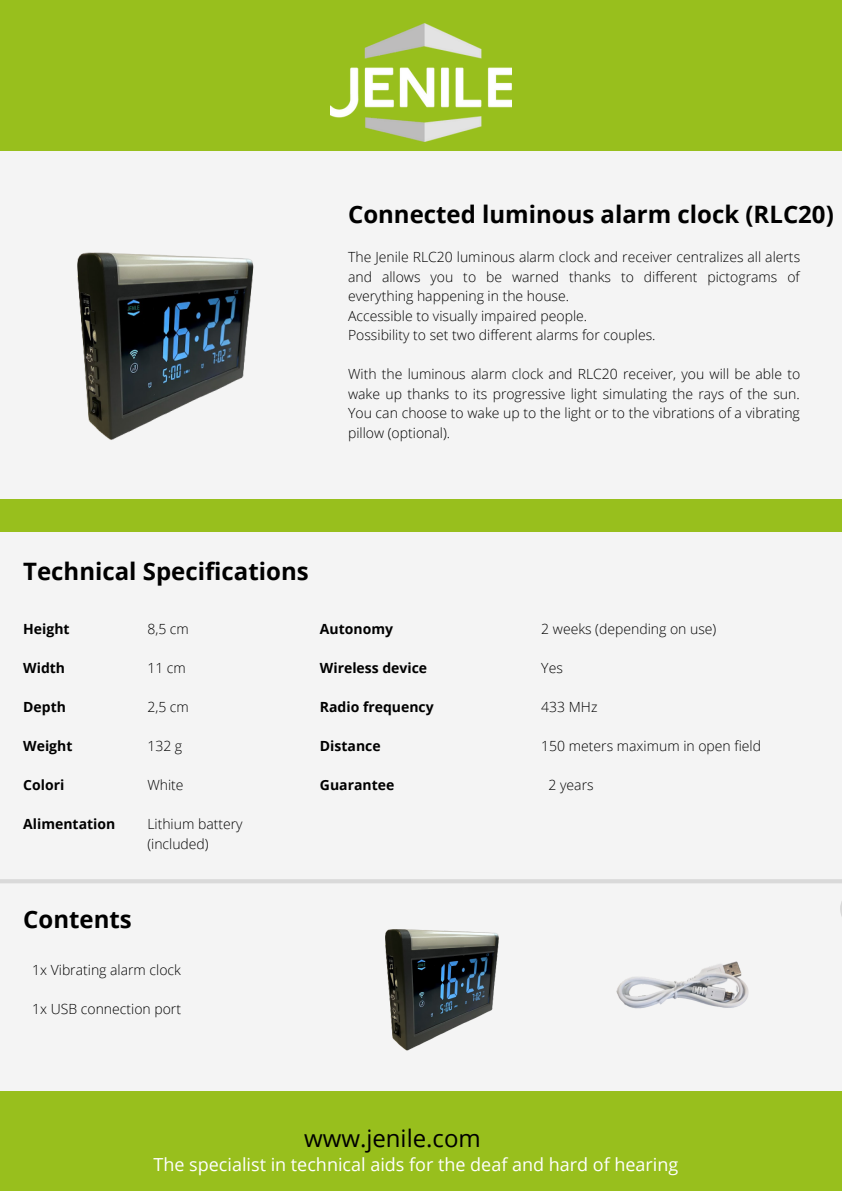
<style>
.page{position:relative;width:842px;height:1191px;background:#fff}
.page>*{position:absolute;margin:0;border:0;box-sizing:border-box;transform-origin:0 0}
.t1{font:700 24px "Open Sans";color:#000}
.t2{font:24px "Open Sans";color:#000}
.t3{font:18px "Open Sans";color:#fff}
.t4{font:300 14px/19.5px "Open Sans";color:#000;text-align:justify}
.t5{font:700 14px "Open Sans";color:#000}
</style>
<div class="page">
<div style="left:0;top:0;width:842px;height:1190px;background:#98bf1d"></div>
<img style="left:330px;top:23px;width:181px;height:119px">
<div style="left:0;top:152px;width:842px;height:346px;background:#f4f4f4"></div>
<div style="left:0;top:532px;width:842px;height:558px;background:#f4f4f4"></div>
<svg style="left:0;top:879px;width:842px;height:51px;fill:#f4f4f4"></svg>
<img style="left:320px;top:904px;width:239px;height:180px">
<img style="left:5px;top:214px;width:325px;height:269px">
<img style="left:601px;top:912px;width:163px;height:163px">
<p class="t1" style="left:348px;top:198px;width:487px">Connected luminous alarm clock (RLC20)</p>
<p class="t4" style="left:348px;top:247px;width:454px">The Jenile RLC20 luminous alarm clock and receiver centralizes all alerts and allows you to be warned thanks to different pictograms of everything happening in the house.</p>
<p class="t4" style="left:348px;top:306px;width:241px">Accessible to visually impaired people.</p>
<p class="t4" style="left:348px;top:325px;width:309px">Possibility to set two different alarms for couples.</p>
<p class="t4" style="left:348px;top:364px;width:454px">With the luminous alarm clock and RLC20 receiver, you will be able to wake up thanks to its progressive light simulating the rays of the sun.<br>You can choose to wake up to the light or to the vibrations of a vibrating pillow (optional).</p>
<p class="t1" style="left:23px;top:554px;width:287px">Technical Specifications</p>
<p class="t5" style="left:23px;top:619px;width:48px">Height</p>
<p class="t5" style="left:23px;top:658px;width:43px">Width</p>
<p class="t5" style="left:23px;top:697px;width:44px">Depth</p>
<p class="t5" style="left:23px;top:736px;width:51px">Weight</p>
<p class="t5" style="left:23px;top:775px;width:43px">Colori</p>
<p class="t5" style="left:23px;top:814px;width:94px">Alimentation</p>
<p class="t4" style="left:147px;top:619px;width:43px">8,5 cm</p>
<p class="t4" style="left:147px;top:658px;width:40px">11 cm</p>
<p class="t4" style="left:147px;top:697px;width:43px">2,5 cm</p>
<p class="t4" style="left:147px;top:736px;width:36px">132 g</p>
<p class="t4" style="left:147px;top:775px;width:38px">White</p>
<p class="t4" style="left:147px;top:814px;width:97px">Lithium battery (included)</p>
<p class="t5" style="left:320px;top:619px;width:75px">Autonomy</p>
<p class="t5" style="left:320px;top:658px;width:109px">Wireless device</p>
<p class="t5" style="left:320px;top:697px;width:115px">Radio frequency</p>
<p class="t5" style="left:320px;top:736px;width:62px">Distance</p>
<p class="t5" style="left:320px;top:775px;width:76px">Guarantee</p>
<p class="t1" style="left:23px;top:902px;width:110px">Contents</p>
<p class="t4" style="left:32px;top:959px;width:150px">1x Vibrating alarm clock</p>
<p class="t4" style="left:32px;top:998px;width:150px">1x USB connection port</p>
<p class="t4" style="left:541px;top:619px;width:177px">2 weeks (depending on use)</p>
<p class="t4" style="left:541px;top:658px;width:23px">Yes</p>
<p class="t4" style="left:541px;top:697px;width:58px">433 MHz</p>
<p class="t4" style="left:541px;top:736px;width:221px">150 meters maximum in open field</p>
<p class="t4" style="left:549px;top:775px;width:47px">2 years</p>
<p class="t2" style="left:304px;top:1120px;width:178px">www.jenile.com</p>
<p class="t3" style="left:154px;top:1151px;width:526px">The specialist in technical aids for the deaf and hard of hearing</p>
</div>
